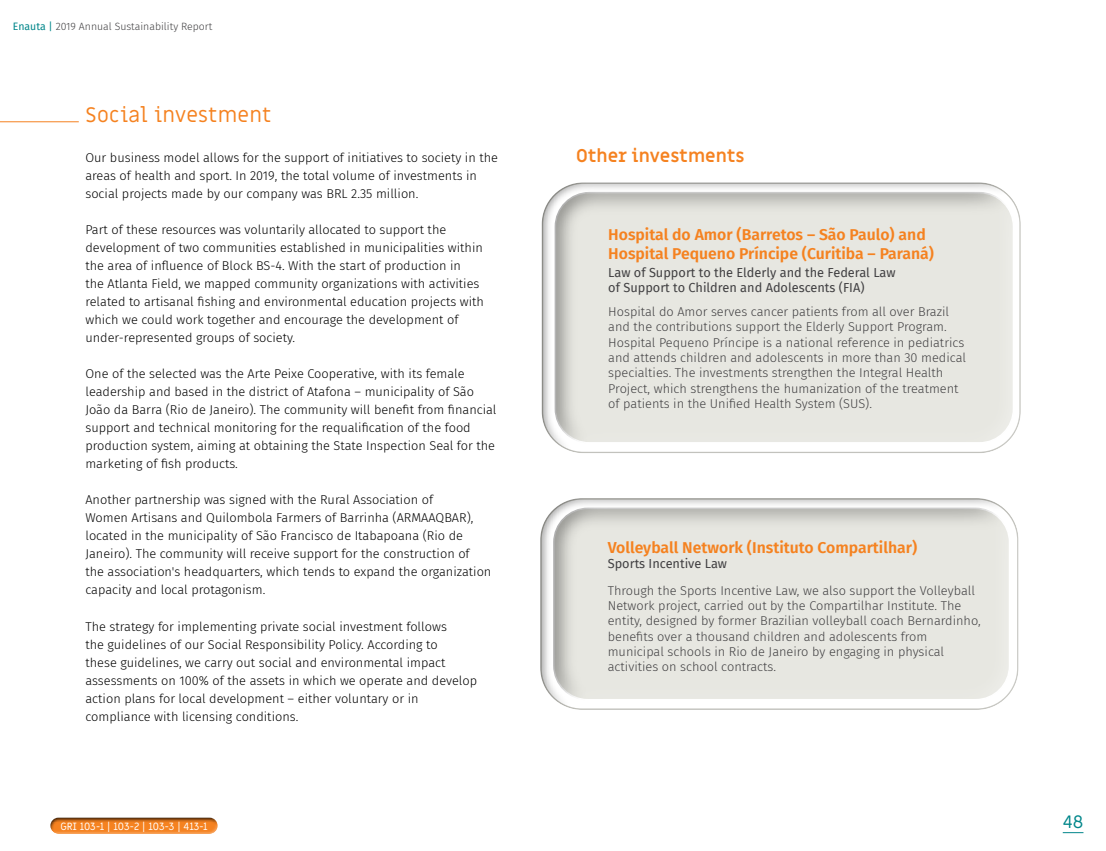
<style>
.page{position:relative;width:1106px;height:851px;background:#fff}
.page>*{position:absolute;margin:0;border:0;box-sizing:border-box;transform-origin:0 0}
.t1{font:21px "Miriam Libre";letter-spacing:.01em;color:#f58220}
.t2{font:700 18px "Miriam Libre";color:#f58220}
.t3{font:18px "Miriam Libre";color:#00868a}
.t4{font:600 15.75px/18.9px "Fira Sans";color:#f58220}
.t5{font:300 12.75px/18px "Fira Sans";color:#000}
.t6{font:300 12.75px/15.3px "Fira Sans";color:#414042}
.t7{font:12.75px/15.3px "Fira Sans";color:#414042}
.t8{font:300 10.5px "Fira Sans";color:#414042}
.t9{font:10.5px "Miriam Libre";letter-spacing:-.01em;color:#fff}
.s1{font-weight:400;color:#00868a}
</style>
<div class="page">
<hr style="left:0;top:121px;width:79px;height:1px;background:#f58220">
<div style="left:540px;top:179px;width:475px;height:277px;background:#000;opacity:.55"></div>
<div style="left:538px;top:494px;width:473px;height:219px;background:#000;opacity:.55"></div>
<div style="left:48px;top:820px;width:175px;height:17px;background:#fff;opacity:.49"></div>
<div style="left:45px;top:812px;width:176px;height:21px;background:#000;opacity:.75"></div>
<svg style="left:1062px;top:832px;width:21px;height:1px"></svg>
<p class="t8" style="left:13px;top:19px;width:201px"><span class="s1">Enauta |</span> 2019 Annual Sustainability Report</p>
<h1 class="t1" style="left:86px;top:102px;width:187px">Social investment</h1>
<p class="t5" style="left:85px;top:148px;width:414px">Our business model allows for the support of initiatives to society in the areas of health and sport. In 2019, the total volume of investments in social projects made by our company was BRL 2.35 million.</p>
<p class="t5" style="left:85px;top:221px;width:400px">Part of these resources was voluntarily allocated to support the development of two communities established in municipalities within the area of influence of Block BS-4. With the start of production in<br>the Atlanta Field, we mapped community organizations with activities related to artisanal fishing and environmental education projects with which we could work together and encourage the development of under-represented groups of society.</p>
<p class="t5" style="left:85px;top:365px;width:412px">One of the selected was the Arte Peixe Cooperative, with its female leadership and based in the district of Atafona – municipality of São João da Barra (Rio de Janeiro). The community will benefit from financial support and technical monitoring for the requalification of the food production system, aiming at obtaining the State Inspection Seal for the marketing of fish products.</p>
<p class="t5" style="left:85px;top:491px;width:407px">Another partnership was signed with the Rural Association of<br>Women Artisans and Quilombola Farmers of Barrinha (ARMAAQBAR), located in the municipality of São Francisco de Itabapoana (Rio de Janeiro). The community will receive support for the construction of the association's headquarters, which tends to expand the organization capacity and local protagonism.</p>
<p class="t5" style="left:85px;top:617px;width:393px">The strategy for implementing private social investment follows<br>the guidelines of our Social Responsibility Policy. According to<br>these guidelines, we carry out social and environmental impact assessments on 100% of the assets in which we operate and develop action plans for local development – either voluntary or in compliance with licensing conditions.</p>
<h2 class="t2" style="left:576px;top:145px;width:170px">Other investments</h2>
<p class="t4" style="left:608px;top:224px;width:327px">Hospital do Amor (Barretos – São Paulo) and<br>Hospital Pequeno Príncipe (Curitiba – Paraná)</p>
<p class="t7" style="left:608px;top:264px;width:289px">Law of Support to the Elderly and the Federal Law of Support to Children and Adolescents (FIA)</p>
<p class="t6" style="left:608px;top:304px;width:359px">Hospital do Amor serves cancer patients from all over Brazil and the contributions support the Elderly Support Program.<br>Hospital Pequeno Príncipe is a national reference in pediatrics and attends children and adolescents in more than 30 medical specialties. The investments strengthen the Integral Health Project, which strengthens the humanization of the treatment of patients in the Unified Health System (SUS).</p>
<p class="t4" style="left:608px;top:536px;width:311px">Volleyball Network (Instituto Compartilhar)</p>
<p class="t7" style="left:607px;top:555px;width:121px">Sports Incentive Law</p>
<p class="t6" style="left:607px;top:582px;width:374px">Through the Sports Incentive Law, we also support the Volleyball Network project, carried out by the Compartilhar Institute. The entity, designed by former Brazilian volleyball coach Bernardinho, benefits over a thousand children and adolescents from municipal schools in Rio de Janeiro by engaging in physical activities on school contracts.</p>
<p class="t9" style="left:60px;top:819px;width:149px">GRI 103-1 | 103-2 | 103-3 | 413-1</p>
<h2 class="t3" style="left:1062px;top:810px;width:22px">48</h2>
</div>
